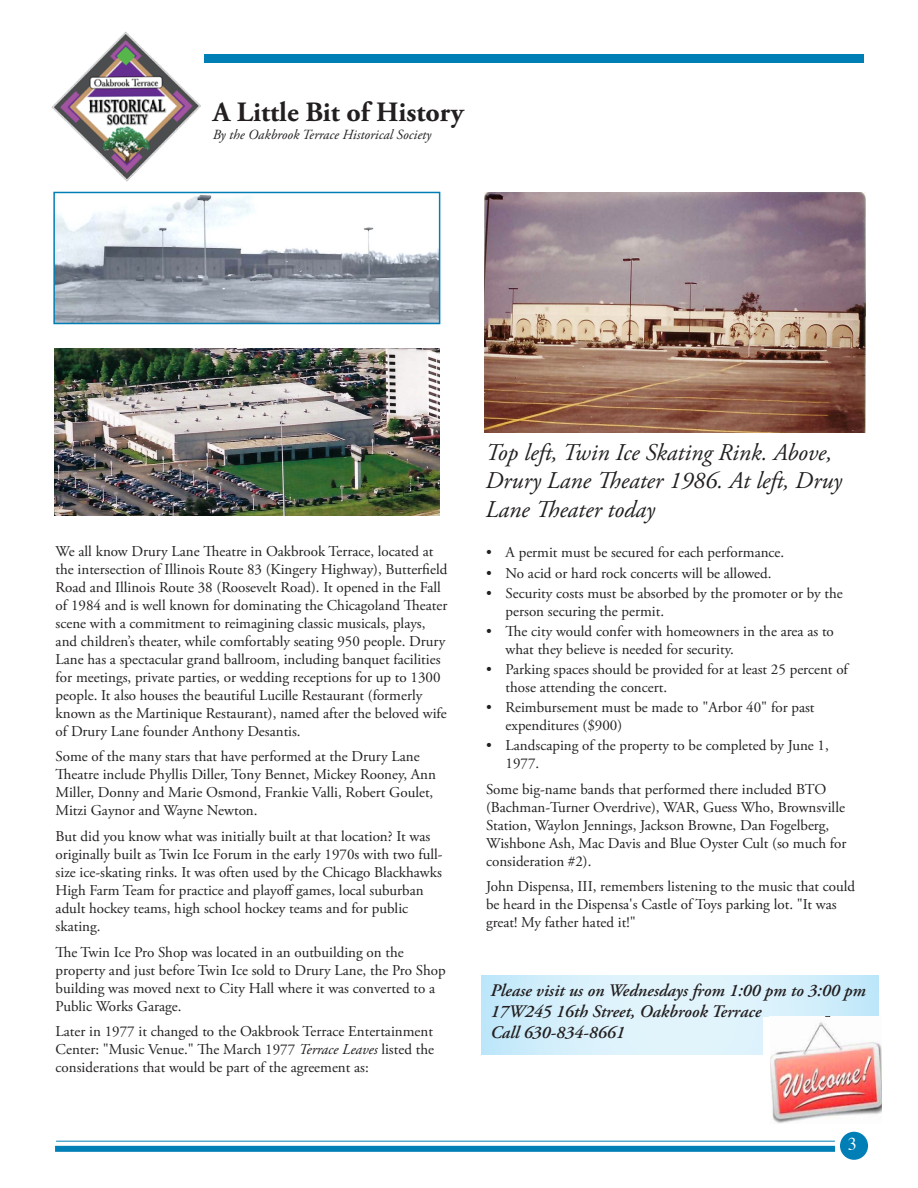
<style>
.page{position:relative;width:918px;height:1188px;background:#fff}
.page>*{position:absolute;margin:0;border:0;box-sizing:border-box;transform-origin:0 0}
.headers{font:700 27.9px "Adobe Garamond Pro";color:#231f20}
.body{font:italic 24px/28.8px "Adobe Garamond Pro";color:#231f20}
.t1{font:18px "Times";color:#fff}
.body-2{font:italic 600 17.7px/21.1px "Adobe Garamond Pro";color:#231f20}
.body-3{font:15px/18px "Adobe Garamond Pro";color:#231f20}
.hang_ind{font:15px/18px "Adobe Garamond Pro";color:#231f20}
.body-4{font:italic 13.95px "Adobe Garamond Pro";color:#231f20}
.s1{font-style:italic}
</style>
<div class="page">
<div style="left:54px;top:54px;width:810px;height:9px;background:#007eb6"></div>
<div style="left:840px;top:1132px;width:28px;height:28px;background:#007eb6;border-radius:50%"></div>
<div style="left:55px;top:1146px;width:780px;height:6px;background:#007eb6"></div>
<hr style="left:56px;top:1141px;width:779px;height:1px;background:#007eb6">
<svg style="left:482px;top:975px;width:396px;height:80px;background:#d6f0fb"></svg>
<img style="left:770px;top:1017px;width:112px;height:106px">
<div style="left:764px;top:1017px;width:6px;height:105px;background:#fff"></div>
<img style="left:51px;top:31px;width:152px;height:151px">
<div style="left:18px;top:40px;width:48px;height:35px;background:#fff"></div>
<img style="left:484px;top:192px;width:382px;height:240px">
<img style="left:54px;top:348px;width:385px;height:167px">
<img style="left:56px;top:195px;width:381px;height:126px">
<div style="left:53px;top:192px;width:387px;height:132px;border:2px solid #007eb6"></div>
<p class="headers" style="left:213px;top:96px;width:252px">A Little Bit of History</p>
<p class="body-4" style="left:213px;top:127px;width:220px">By the Oakbrook Terrace Historical Society</p>
<p class="body-3" style="left:56px;top:543px;width:393px">We all know Drury Lane Theatre in Oakbrook Terrace, located at the intersection of Illinois Route 83 (Kingery Highway), Butterfield Road and Illinois Route 38 (Roosevelt Road). It opened in the Fall of 1984 and is well known for dominating the Chicagoland Theater scene with a commitment to reimagining classic musicals, plays, and children’s theater, while comfortably seating 950 people. Drury Lane has a spectacular grand ballroom, including banquet facilities for meetings, private parties, or wedding receptions for up to 1300 people. It also houses the beautiful Lucille Restaurant (formerly known as the Martinique Restaurant), named after the beloved wife of Drury Lane founder Anthony Desantis.</p>
<p class="body-3" style="left:56px;top:748px;width:382px">Some of the many stars that have performed at the Drury Lane Theatre include Phyllis Diller, Tony Bennet, Mickey Rooney, Ann Miller, Donny and Marie Osmond, Frankie Valli, Robert Goulet, Mitzi Gaynor and Wayne Newton.</p>
<p class="body-3" style="left:56px;top:828px;width:389px">But did you know what was initially built at that location? It was originally built as Twin Ice Forum in the early 1970s with two full&shy;size ice-skating rinks. It was often used by the Chicago Blackhawks High Farm Team for practice and playoff games, local suburban adult hockey teams, high school hockey teams and for public skating.</p>
<p class="body-3" style="left:56px;top:943px;width:392px">The Twin Ice Pro Shop was located in an outbuilding on the property and just before Twin Ice sold to Drury Lane, the Pro Shop building was moved next to City Hall where it was converted to a Public Works Garage.</p>
<p class="body-3" style="left:56px;top:1023px;width:380px;text-align:justify">Later in 1977 it changed to the Oakbrook Terrace Entertainment Center: "Music Venue." The March 1977 <span class="s1">Terrace Leaves</span> listed the considerations that would be part of the agreement as:</p>
<p class="body" style="left:485px;top:438px;width:358px">Top left, Twin Ice Skating Rink. Above,<br>Drury Lane Theater 1986. At left, Druy<br>Lane Theater today</p>
<p class="hang_ind" style="left:486px;top:544px;width:300px">• A permit must be secured for each performance.</p>
<p class="hang_ind" style="left:486px;top:564px;width:287px">• No acid or hard rock concerts will be allowed.</p>
<p class="hang_ind" style="left:506px;top:584px;width:339px;text-indent:-20px">• Security costs must be absorbed by the promoter or by the person securing the permit.</p>
<p class="hang_ind" style="left:506px;top:623px;width:330px;text-indent:-20px">• The city would confer with homeowners in the area as to what they believe is needed for security.</p>
<p class="hang_ind" style="left:506px;top:661px;width:344px;text-indent:-20px">• Parking spaces should be provided for at least 25 percent of those attending the concert.</p>
<p class="hang_ind" style="left:506px;top:699px;width:310px;text-indent:-20px">• Reimbursement must be made to "Arbor 40" for past expenditures ($900)</p>
<p class="hang_ind" style="left:506px;top:737px;width:325px;text-indent:-20px">• Landscaping of the property to be completed by June 1,<br>1977.</p>
<p class="body-3" style="left:486px;top:781px;width:362px">Some big-name bands that performed there included BTO (Bachman-Turner Overdrive), WAR, Guess Who, Brownsville Station, Waylon Jennings, Jackson Browne, Dan Fogelberg, Wishbone Ash, Mac Davis and Blue Oyster Cult (so much for consideration #2).</p>
<p class="body-3" style="left:486px;top:878px;width:371px">John Dispensa, III, remembers listening to the music that could be heard in the Dispensa's Castle of Toys parking lot. "It was great! My father hated it!"</p>
<p class="body-2" style="left:490px;top:980px;width:377px">Please visit us on Wednesdays from 1:00 pm to 3:00 pm<br>17W245 16th Street, Oakbrook Terrace<br>Call 630-834-8661</p>
<p class="t1" style="left:848px;top:1128px;width:10px">3</p>
</div>
